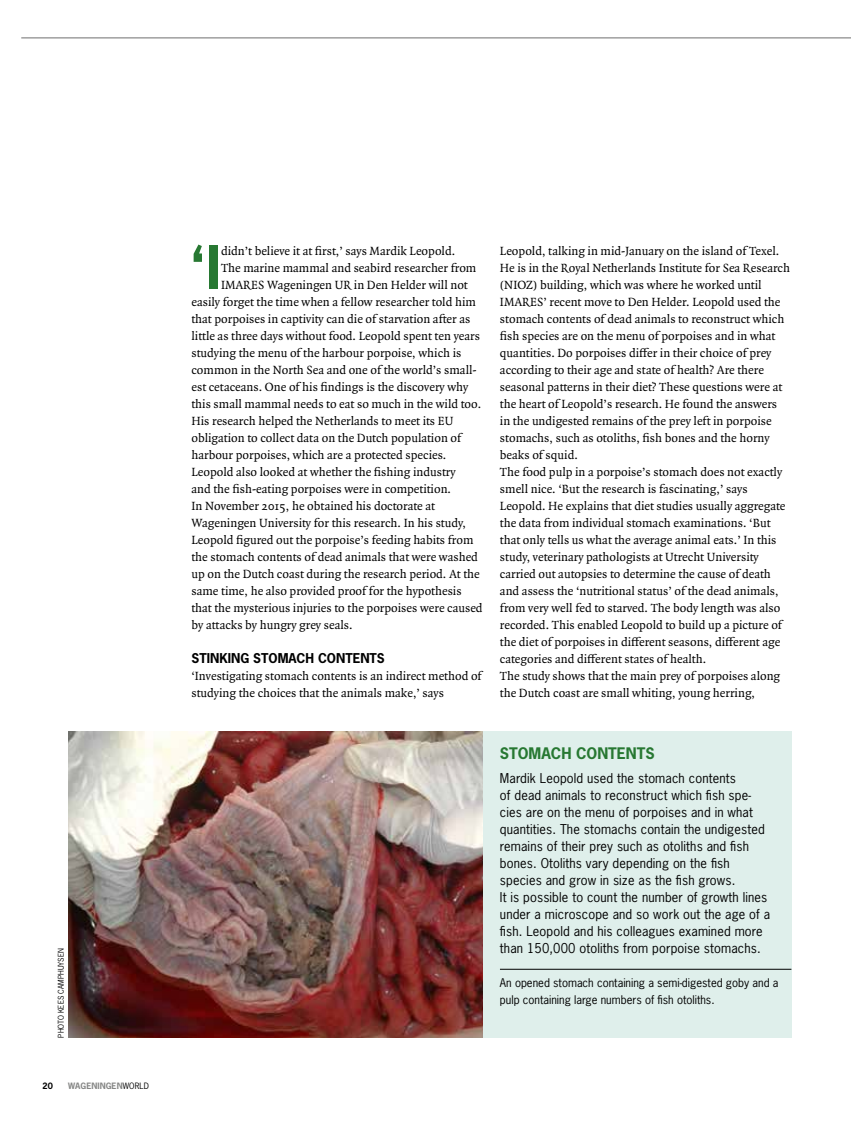
<style>
.page{position:relative;width:851px;height:1127px;background:#fff}
.page>*{position:absolute;margin:0;border:0;box-sizing:border-box;transform-origin:0 0}
.t1{font:700 56.4px "News Gothic Std";color:#277832}
.t2{font:700 15px "News Gothic Std";color:#277832}
.t3{font:12.75px/17px "Quadraat OT";color:#000}
.t4{font:12.75px/17px "News Gothic Std";letter-spacing:.01em;color:#000}
.t5{font:700 12.75px "News Gothic Std";color:#000}
.t6{font:11.25px/17px "News Gothic Std";color:#000}
.t7{font:700 8.25px "News Gothic Std";letter-spacing:.01em;color:#868786}
.t8{font:700 8.25px "News Gothic Std";color:#000}
.t9{font:7.5px "News Gothic Std";color:#000}
.s1{font-weight:400;color:#000}
</style>
<div class="page">
<div style="left:483px;top:731px;width:308px;height:306px;background:#dfefeb"></div>
<hr style="left:500px;top:969px;width:291px;height:1px;background:#000">
<img style="left:68px;top:731px;width:415px;height:306px">
<svg style="left:21px;top:37px;width:829px;height:2px"></svg>
<p class="t9" style="left:56px;top:1037px;width:91px;rotate:-90deg">PHOTO KEES CAMPHUYSEN</p>
<p class="t8" style="left:43px;top:1080px;width:12px">20</p>
<p class="t7" style="left:68px;top:1080px;width:82px">WAGENINGEN<span class="s1">WORLD</span></p>
<h1 class="t1" style="left:191px;top:230px;width:31px">‘I</h1>
<p class="t3" style="left:221px;top:243px;width:236px">didn’t believe it at first,’ says Mardik Leopold.</p>
<p class="t3" style="left:221px;top:260px;width:257px">The marine mammal and seabird researcher from</p>
<p class="t3" style="left:221px;top:277px;width:248px">IMARES Wageningen UR in Den Helder will not</p>
<p class="t3" style="left:191px;top:294px;width:286px">easily forget the time when a fellow researcher told him</p>
<p class="t3" style="left:191px;top:311px;width:280px">that porpoises in captivity can die of starvation after as</p>
<p class="t3" style="left:191px;top:328px;width:290px">little as three days without food. Leopold spent ten years</p>
<p class="t3" style="left:191px;top:345px;width:271px">studying the menu of the harbour porpoise, which is</p>
<p class="t3" style="left:191px;top:362px;width:287px">common in the North Sea and one of the world’s small-</p>
<p class="t3" style="left:191px;top:379px;width:278px">est cetaceans. One of his findings is the discovery why</p>
<p class="t3" style="left:191px;top:396px;width:291px">this small mammal needs to eat so much in the wild too.</p>
<p class="t3" style="left:191px;top:413px;width:263px">His research helped the Netherlands to meet its EU</p>
<p class="t3" style="left:191px;top:430px;width:271px">obligation to collect data on the Dutch population of</p>
<p class="t3" style="left:191px;top:447px;width:256px">harbour porpoises, which are a protected species.</p>
<p class="t3" style="left:191px;top:464px;width:266px">Leopold also looked at whether the fishing industry</p>
<p class="t3" style="left:191px;top:481px;width:261px">and the fish-eating porpoises were in competition.</p>
<p class="t3" style="left:191px;top:498px;width:245px">In November 2015, he obtained his doctorate at</p>
<p class="t3" style="left:191px;top:515px;width:276px">Wageningen University for this research. In his study,</p>
<p class="t3" style="left:191px;top:532px;width:283px">Leopold figured out the porpoise’s feeding habits from</p>
<p class="t3" style="left:191px;top:549px;width:288px">the stomach contents of dead animals that were washed</p>
<p class="t3" style="left:191px;top:566px;width:290px">up on the Dutch coast during the research period. At the</p>
<p class="t3" style="left:191px;top:583px;width:272px">same time, he also provided proof for the hypothesis</p>
<p class="t3" style="left:191px;top:600px;width:292px">that the mysterious injuries to the porpoises were caused</p>
<p class="t3" style="left:191px;top:617px;width:163px">by attacks by hungry grey seals.</p>
<p class="t5" style="left:191px;top:650px;width:195px">STINKING STOMACH CONTENTS</p>
<p class="t3" style="left:191px;top:668px;width:291px">‘Investigating stomach contents is an indirect method of studying the choices that the animals make,’ says</p>
<p class="t3" style="left:500px;top:243px;width:291px">Leopold, talking in mid-January on the island of Texel.<br>He is in the Royal Netherlands Institute for Sea Research (NIOZ) building, which was where he worked until IMARES’ recent move to Den Helder. Leopold used the stomach contents of dead animals to reconstruct which fish species are on the menu of porpoises and in what quantities. Do porpoises differ in their choice of prey according to their age and state of health? Are there seasonal patterns in their diet? These questions were at the heart of Leopold’s research. He found the answers in the undigested remains of the prey left in porpoise stomachs, such as otoliths, fish bones and the horny beaks of squid.<br>The food pulp in a porpoise’s stomach does not exactly smell nice. ‘But the research is fascinating,’ says Leopold. He explains that diet studies usually aggregate the data from individual stomach examinations. ‘But that only tells us what the average animal eats.’ In this study, veterinary pathologists at Utrecht University carried out autopsies to determine the cause of death and assess the ‘nutritional status’ of the dead animals, from very well fed to starved. The body length was also recorded. This enabled Leopold to build up a picture of the diet of porpoises in different seasons, different age categories and different states of health.<br>The study shows that the main prey of porpoises along the Dutch coast are small whiting, young herring,</p>
<p class="t2" style="left:500px;top:743px;width:156px">STOMACH CONTENTS</p>
<p class="t4" style="left:500px;top:769px;width:272px">Mardik Leopold used the stomach contents<br>of dead animals to reconstruct which fish spe&shy;cies are on the menu of porpoises and in what quantities. The stomachs contain the undigested remains of their prey such as otoliths and fish bones. Otoliths vary depending on the fish species and grow in size as the fish grows.<br>It is possible to count the number of growth lines under a microscope and so work out the age of a fish. Leopold and his colleagues examined more than 150,000 otoliths from porpoise stomachs.</p>
<p class="t6" style="left:500px;top:974px;width:280px">An opened stomach containing a semi-digested goby and a pulp containing large numbers of fish otoliths.</p>
</div>
